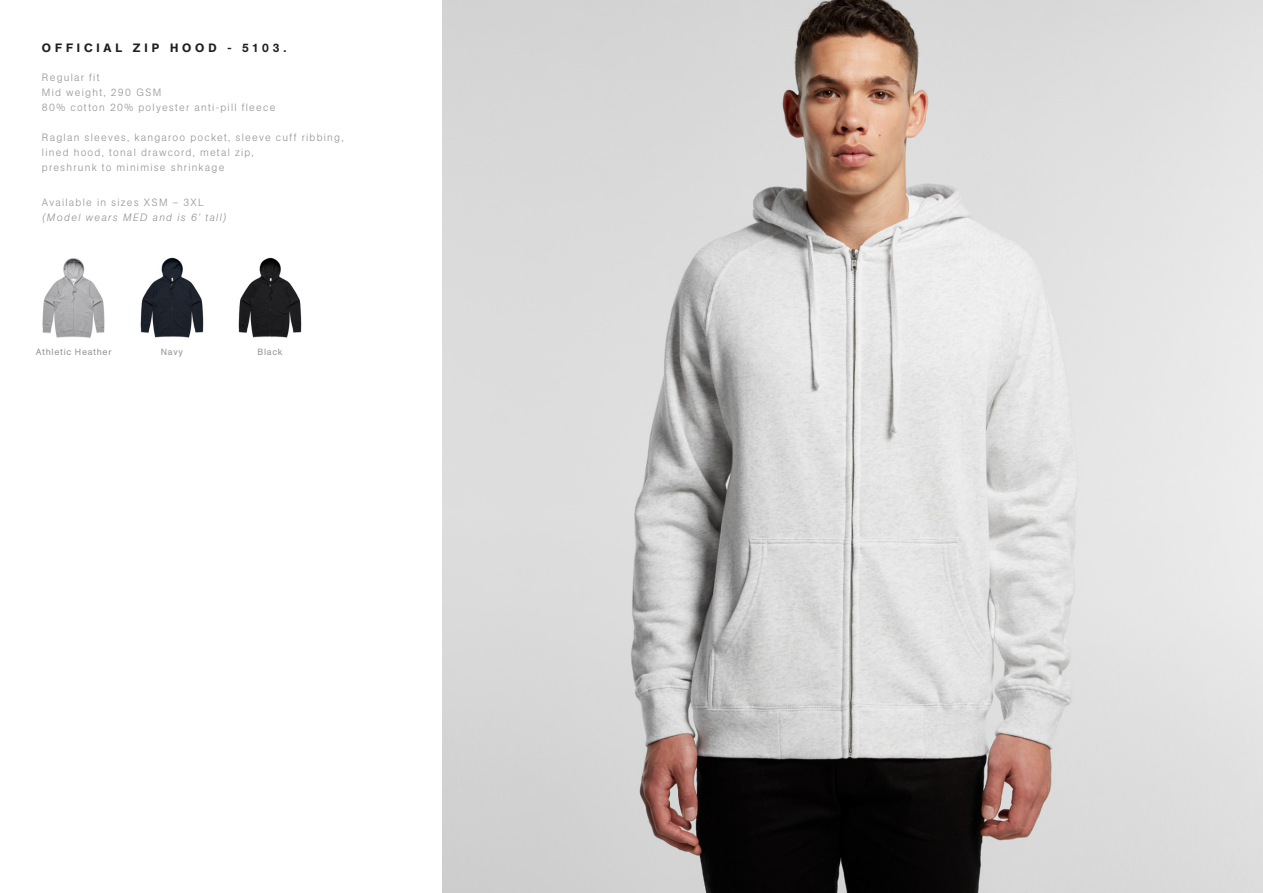
<style>
.page{position:relative;width:1263px;height:893px;background:#fff}
.page>*{position:absolute;margin:0;border:0;box-sizing:border-box;transform-origin:0 0}
.t1{font:500 12px "AG Book Pro";letter-spacing:.325em;color:#231f20}
.t2{font:300 10.5px/15px "AG Book Pro";letter-spacing:.115em;color:#939598}
.t3{font:italic 300 10.5px/15px "AG Book Pro";letter-spacing:.125em;color:#939598}
.t4{font:9px "AG Book Pro";letter-spacing:.075em;color:#939598}
.s1{font-style:normal}
</style>
<div class="page">
<img style="left:42px;top:258px;width:63px;height:80px">
<img style="left:140px;top:257px;width:64px;height:81px">
<img style="left:238px;top:257px;width:64px;height:81px">
<img style="left:442px;top:0;width:821px;height:893px">
<p class="t1" style="left:42px;top:40px;width:246px">OFFICIAL ZIP HOOD - 5103.</p>
<p class="t2" style="left:42px;top:69px;width:59px">Regular fit</p>
<p class="t2" style="left:42px;top:84px;width:121px">Mid weight, 290 GSM</p>
<p class="t2" style="left:42px;top:99px;width:235px">80% cotton 20% polyester anti-pill fleece</p>
<p class="t2" style="left:42px;top:129px;width:303px">Raglan sleeves, kangaroo pocket, sleeve cuff ribbing, lined hood, tonal drawcord, metal zip,<br>preshrunk to minimise shrinkage</p>
<p class="t3" style="left:42px;top:194px;width:186px"><span class="s1">Available in sizes XSM – 3XL </span>(Model wears MED and is 6’ tall)</p>
<p class="t4" style="left:36px;top:346px;width:77px">Athletic Heather</p>
<p class="t4" style="left:161px;top:346px;width:24px">Navy</p>
<p class="t4" style="left:258px;top:346px;width:27px">Black</p>
</div>
